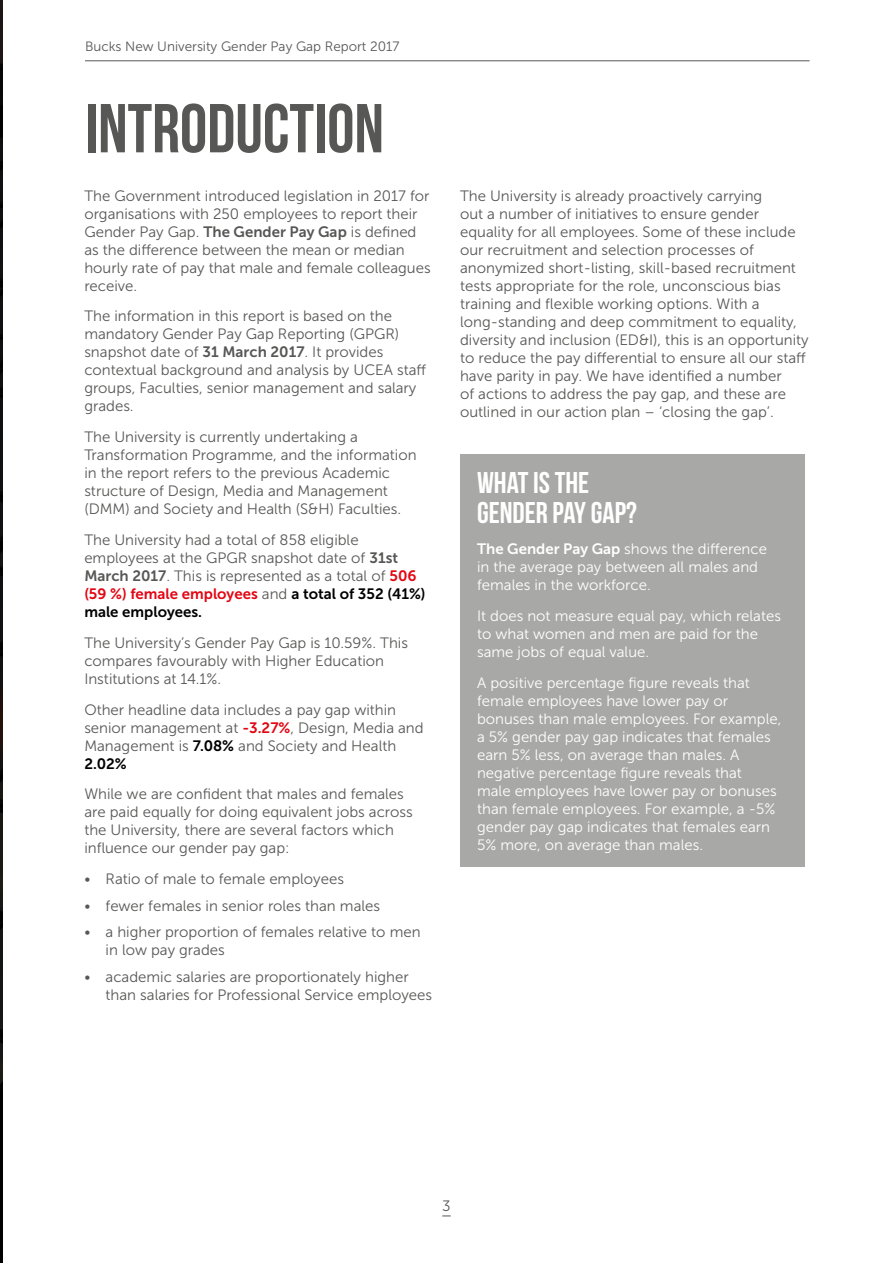
<style>
.page{position:relative;width:893px;height:1263px;background:#fff}
.page>*{position:absolute;margin:0;border:0;box-sizing:border-box;transform-origin:0 0}
.t1{font:69px "Bebas Neue";color:#575756}
.t2{font:30px/30px "Bebas Neue";color:#fff}
.t3{font:15px/18px "Museo Sans 300";color:#575756}
.t4{font:15px/18px "Museo Sans 300";color:#fff}
.t5{font:15px/18px "Museo Sans 700";color:#000}
.t6{font:13.5px "Museo Sans 300";color:#575756}
.s1{font-family:"Museo Sans 700"}
.s2{font-family:"Museo Sans 700";color:#e30613}
.s3{color:#e30613}
.s4{font-family:"Museo Sans 300";color:#575756}
.s5{font-family:"Museo Sans 700";color:#000}
</style>
<div class="page">
<hr style="left:0;top:0;width:3px;height:1263px;background:#000">
<div style="left:460px;top:454px;width:344px;height:413px;background:#a8a8a7"></div>
<hr style="left:85px;top:60px;width:725px;height:1px;background:#575756">
<p class="t6" style="left:85px;top:39px;width:316px">Bucks New University Gender Pay Gap Report 2017</p>
<h1 class="t1" style="left:85px;top:91px;width:300px">INTRODUCTION</h1>
<p class="t3" style="left:84px;top:187px;width:348px">The Government introduced legislation in 2017 for organisations with 250 employees to report their Gender Pay Gap. <span class="s1">The Gender Pay Gap</span> is defined as the difference between the mean or median hourly rate of pay that male and female colleagues receive.</p>
<p class="t3" style="left:84px;top:307px;width:343px">The information in this report is based on the mandatory Gender Pay Gap Reporting (GPGR) snapshot date of <span class="s1">31 March 2017</span>. It provides contextual background and analysis by UCEA staff groups, Faculties, senior management and salary grades.</p>
<p class="t3" style="left:84px;top:428px;width:334px">The University is currently undertaking a Transformation Programme, and the information in the report refers to the previous Academic structure of Design, Media and Management (DMM) and Society and Health (S&amp;H) Faculties.</p>
<p class="t3" style="left:84px;top:531px;width:334px">The University had a total of 858 eligible employees at the GPGR snapshot date of <span class="s1">31st<br>March 2017</span>. This is represented as a total of <span class="s2">506</span></p>
<p class="t5" style="left:84px;top:585px;width:343px"><span class="s3">(59 %) female employees</span> <span class="s4">and</span> a total of 352 (41%) male employees.</p>
<p class="t3" style="left:84px;top:634px;width:325px">The University’s Gender Pay Gap is 10.59%. This compares favourably with Higher Education<br>Institutions at 14.1%.</p>
<p class="t3" style="left:84px;top:700px;width:341px">Other headline data includes a pay gap within senior management at <span class="s2">-3.27%</span>, Design, Media and<br>Management is <span class="s5">7.08%</span> and Society and Health</p>
<p class="t5" style="left:84px;top:754px;width:44px">2.02%</p>
<p class="t3" style="left:84px;top:785px;width:330px">While we are confident that males and females are paid equally for doing equivalent jobs across the University, there are several factors which influence our gender pay gap:</p>
<p class="t3" style="left:84px;top:870px;width:261px">• Ratio of male to female employees</p>
<p class="t3" style="left:84px;top:896px;width:297px">• fewer females in senior roles than males</p>
<p class="t3" style="left:106px;top:923px;width:316px;text-indent:-21px">• a higher proportion of females relative to men in low pay grades</p>
<p class="t3" style="left:106px;top:967px;width:328px;text-indent:-21px">• academic salaries are proportionately higher than salaries for Professional Service employees</p>
<p class="t3" style="left:460px;top:187px;width:350px">The University is already proactively carrying<br>out a number of initiatives to ensure gender equality for all employees. Some of these include our recruitment and selection processes of anonymized short-listing, skill-based recruitment tests appropriate for the role, unconscious bias training and flexible working options. With a long-standing and deep commitment to equality, diversity and inclusion (ED&amp;I), this is an opportunity to reduce the pay differential to ensure all our staff have parity in pay. We have identified a number<br>of actions to address the pay gap, and these are outlined in our action plan – ‘closing the gap’.</p>
<h2 class="t2" style="left:477px;top:468px;width:161px">WHAT IS THE<br>GENDER PAY GAP?</h2>
<p class="t4" style="left:477px;top:540px;width:291px"><span class="s1">The Gender Pay Gap</span> shows the difference in the average pay between all males and females in the workforce.</p>
<p class="t4" style="left:477px;top:607px;width:305px">It does not measure equal pay, which relates to what women and men are paid for the same jobs of equal value.</p>
<p class="t4" style="left:477px;top:674px;width:306px">A positive percentage figure reveals that female employees have lower pay or bonuses than male employees. For example, a 5% gender pay gap indicates that females earn 5% less, on average than males. A negative percentage figure reveals that<br>male employees have lower pay or bonuses than female employees. For example, a -5% gender pay gap indicates that females earn 5% more, on average than males.</p>
<p class="t3" style="left:442px;top:1197px;width:10px">3</p>
</div>
